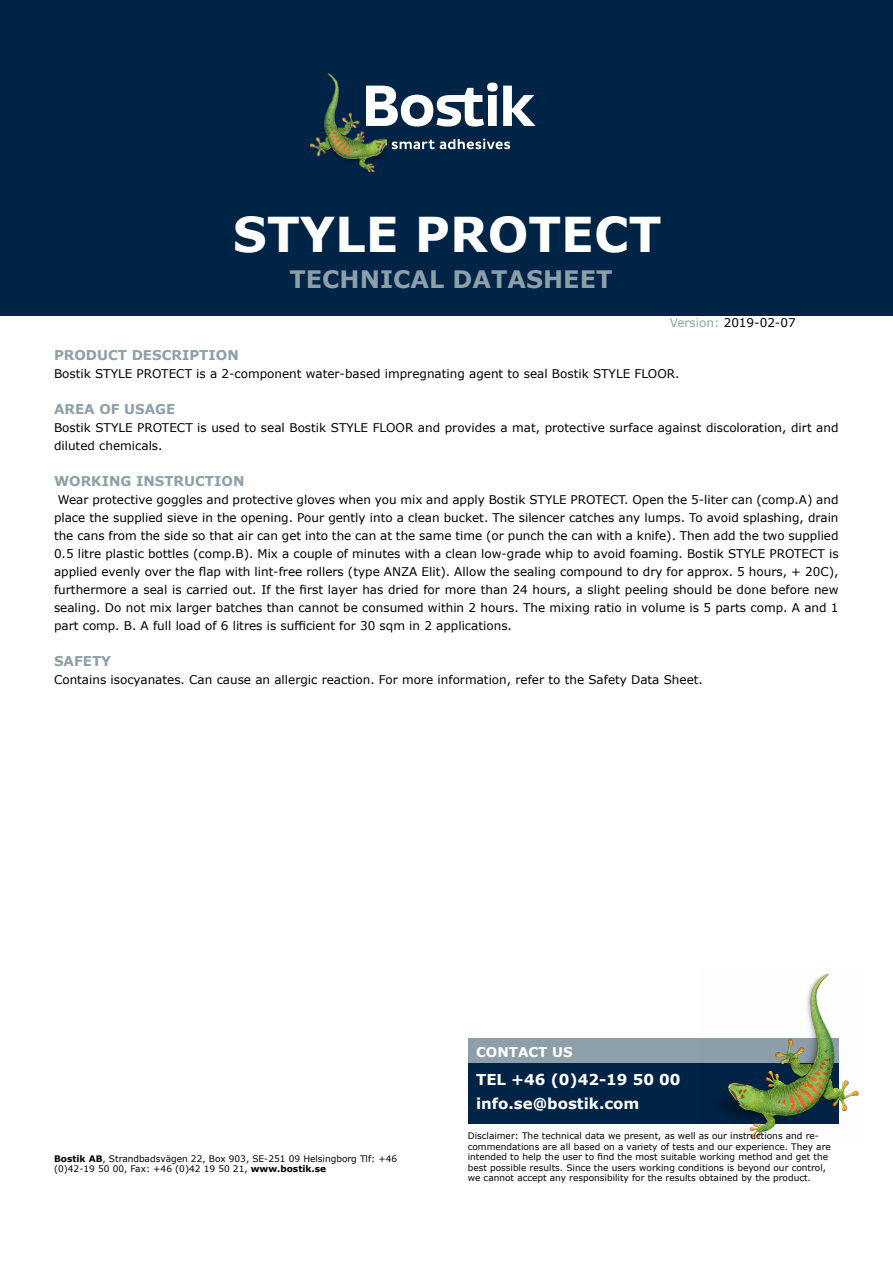
<style>
.page{position:relative;width:893px;height:1263px;background:#fff}
.page>*{position:absolute;margin:0;border:0;box-sizing:border-box;transform-origin:0 0}
.t1{font:700 48px "Verdana";color:#fff}
.t2{font:700 24px "Verdana";color:#8da0aa}
.t3{font:700 15px/24px "Verdana";color:#fff}
.t4{font:700 13.5px "Verdana";color:#8da0aa}
.t5{font:700 13.5px "Verdana";color:#fff}
.t6{font:12px/18px "Verdana";color:#000}
.t7{font:9px/10.5px "Verdana";color:#000}
.s1{color:#8da0aa}
.s2{font-weight:700}
</style>
<div class="page">
<div style="left:0;top:0;width:893px;height:316px;background:#002446"></div>
<img style="left:311px;top:73px;width:75px;height:98px">
<svg style="left:392px;top:139px;width:118px;height:10px"></svg>
<svg style="left:366px;top:83px;width:170px;height:44px"></svg>
<div style="left:469px;top:1038px;width:370px;height:26px;background:#8da0aa"></div>
<div style="left:469px;top:1063px;width:370px;height:61px;background:#002446"></div>
<img style="left:719px;top:973px;width:140px;height:165px">
<h1 class="t1" style="left:233px;top:201px;width:430px">STYLE PROTECT</h1>
<h2 class="t2" style="left:289px;top:262px;width:324px">TECHNICAL DATASHEET</h2>
<p class="t6" style="left:670px;top:313px;width:127px"><span class="s1">Version:</span> 2019-02-07</p>
<p class="t4" style="left:54px;top:346px;width:186px">PRODUCT DESCRIPTION</p>
<p class="t6" style="left:54px;top:365px;width:627px">Bostik STYLE PROTECT is a 2-component water-based impregnating agent to seal Bostik STYLE FLOOR.</p>
<p class="t4" style="left:54px;top:400px;width:123px">AREA OF USAGE</p>
<p class="t6" style="left:54px;top:419px;width:786px">Bostik STYLE PROTECT is used to seal Bostik STYLE FLOOR and provides a mat, protective surface against discoloration, dirt and diluted chemicals.</p>
<p class="t4" style="left:54px;top:472px;width:192px">WORKING INSTRUCTION</p>
<p class="t6" style="left:54px;top:491px;width:786px;text-align:justify;text-indent:4px">Wear protective goggles and protective gloves when you mix and apply Bostik STYLE PROTECT. Open the 5-liter can (comp.A) and place the supplied sieve in the opening. Pour gently into a clean bucket. The silencer catches any lumps. To avoid splashing, drain the cans from the side so that air can get into the can at the same time (or punch the can with a knife). Then add the two supplied 0.5 litre plastic bottles (comp.B). Mix a couple of minutes with a clean low-grade whip to avoid foaming. Bostik STYLE PROTECT is applied evenly over the flap with lint-free rollers (type ANZA Elit). Allow the sealing compound to dry for approx. 5 hours, + 20C), furthermore a seal is carried out. If the first layer has dried for more than 24 hours, a slight peeling should be done before new sealing. Do not mix larger batches than cannot be consumed within 2 hours. The mixing ratio in volume is 5 parts comp. A and 1 part comp. B. A full load of 6 litres is sufficient for 30 sqm in 2 applications.</p>
<p class="t4" style="left:54px;top:652px;width:59px">SAFETY</p>
<p class="t6" style="left:54px;top:671px;width:650px">Contains isocyanates. Can cause an allergic reaction. For more information, refer to the Safety Data Sheet.</p>
<p class="t7" style="left:54px;top:1153px;width:345px"><span class="s2">Bostik AB</span>, Strandbadsvägen 22, Box 903, SE-251 09 Helsingborg Tlf: +46 (0)42-19 50 00, Fax: +46 (0)42 19 50 21, <span class="s2">www.bostik.se</span></p>
<p class="t5" style="left:476px;top:1042px;width:98px">CONTACT US</p>
<p class="t3" style="left:476px;top:1067px;width:206px">TEL +46 (0)42-19 50 00 info.se@bostik.com</p>
<p class="t7" style="left:468px;top:1130px;width:365px">Disclaimer: The technical data we present, as well as our instructions and re&shy;commendations are all based on a variety of tests and our experience. They are intended to help the user to find the most suitable working method and get the best possible results. Since the users working conditions is beyond our control, we cannot accept any responsibility for the results obtained by the product.</p>
</div>
